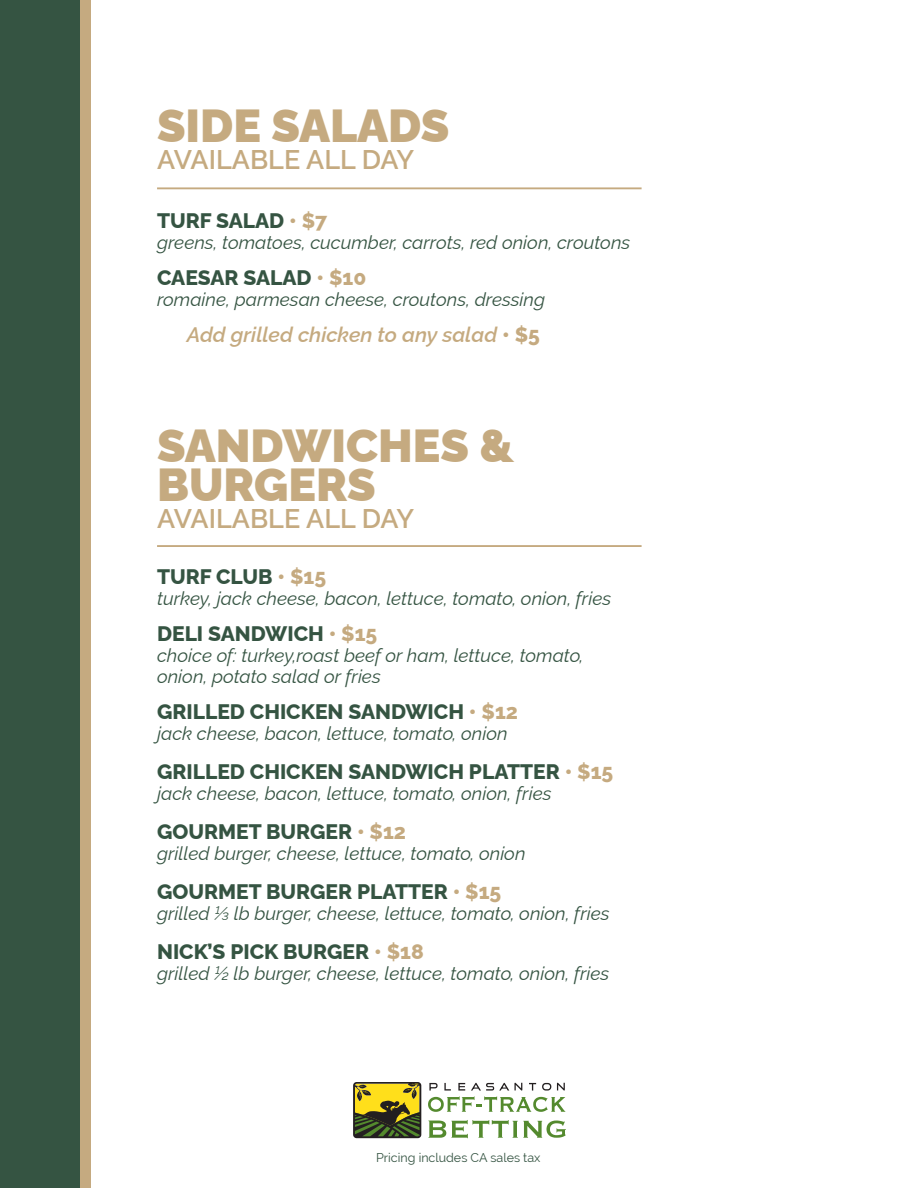
<style>
.page{position:relative;width:918px;height:1188px;background:#fff}
.page>*{position:absolute;margin:0;border:0;box-sizing:border-box;transform-origin:0 0}
.t1{font:900 46.35px/39px "Raleway";color:#c5aa80}
.t2{font:600 27px "Raleway";color:#c5aa80}
.t3{font:800 21px "Raleway";color:#355442}
.t4{font:italic 600 21px "Raleway";color:#c5aa80}
.t5{font:italic 18.75px/21px "Raleway";color:#355442}
.t6{font:12.45px "Raleway";color:#355442}
.s1{color:#c5aa80}
.s2{font-weight:800;font-style:normal}
</style>
<div class="page">
<hr style="left:157px;top:187px;width:485px;height:2px;background:#c5aa80">
<hr style="left:157px;top:545px;width:485px;height:2px;background:#c5aa80">
<svg style="left:428px;top:1083px;width:137px;height:29px"></svg>
<svg style="left:428px;top:1120px;width:138px;height:18px"></svg>
<svg style="left:353px;top:1082px;width:68px;height:56px;background:#817a23"></svg>
<div style="left:0;top:0;width:90px;height:1188px;background:linear-gradient(to bottom,#c5aa80,#c5aa80)"></div>
<div style="left:0;top:0;width:79px;height:1188px;background:#355442"></div>
<h1 class="t1" style="left:157px;top:101px;width:294px">SIDE SALADS</h1>
<h2 class="t2" style="left:157px;top:138px;width:259px">AVAILABLE ALL DAY</h2>
<p class="t3" style="left:157px;top:204px;width:172px">TURF SALAD <span class="s1">• $7</span></p>
<p class="t5" style="left:157px;top:230px;width:475px">greens, tomatoes, cucumber, carrots, red onion, croutons</p>
<p class="t3" style="left:157px;top:261px;width:211px">CAESAR SALAD <span class="s1">• $10</span></p>
<p class="t5" style="left:157px;top:287px;width:390px">romaine, parmesan cheese, croutons, dressing</p>
<p class="t4" style="left:187px;top:318px;width:355px">Add grilled chicken to any salad <span class="s2">• $5</span></p>
<h1 class="t1" style="left:157px;top:421px;width:358px">SANDWICHES &amp;<br>BURGERS</h1>
<h2 class="t2" style="left:157px;top:497px;width:259px">AVAILABLE ALL DAY</h2>
<p class="t3" style="left:157px;top:560px;width:171px">TURF CLUB <span class="s1">• $15</span></p>
<p class="t5" style="left:157px;top:586px;width:456px">turkey, jack cheese, bacon, lettuce, tomato, onion, fries</p>
<p class="t3" style="left:157px;top:617px;width:222px">DELI SANDWICH <span class="s1">• $15</span></p>
<p class="t5" style="left:157px;top:643px;width:428px">choice of: turkey,roast beef or ham, lettuce, tomato, onion, potato salad or fries</p>
<p class="t3" style="left:157px;top:695px;width:363px">GRILLED CHICKEN SANDWICH <span class="s1">• $12</span></p>
<p class="t5" style="left:157px;top:721px;width:352px">jack cheese, bacon, lettuce, tomato, onion</p>
<p class="t3" style="left:157px;top:755px;width:458px">GRILLED CHICKEN SANDWICH PLATTER <span class="s1">• $15</span></p>
<p class="t5" style="left:157px;top:781px;width:396px">jack cheese, bacon, lettuce, tomato, onion, fries</p>
<p class="t3" style="left:157px;top:815px;width:251px">GOURMET BURGER <span class="s1">• $12</span></p>
<p class="t5" style="left:157px;top:841px;width:370px">grilled burger, cheese, lettuce, tomato, onion</p>
<p class="t3" style="left:157px;top:875px;width:346px">GOURMET BURGER PLATTER <span class="s1">• $15</span></p>
<p class="t5" style="left:157px;top:901px;width:454px">grilled ⅓ lb burger, cheese, lettuce, tomato, onion, fries</p>
<p class="t3" style="left:157px;top:935px;width:268px">NICK’S PICK BURGER <span class="s1">• $18</span></p>
<p class="t5" style="left:157px;top:961px;width:454px">grilled ½ lb burger, cheese, lettuce, tomato, onion, fries</p>
<p class="t6" style="left:376px;top:1150px;width:166px">Pricing includes CA sales tax</p>
</div>
